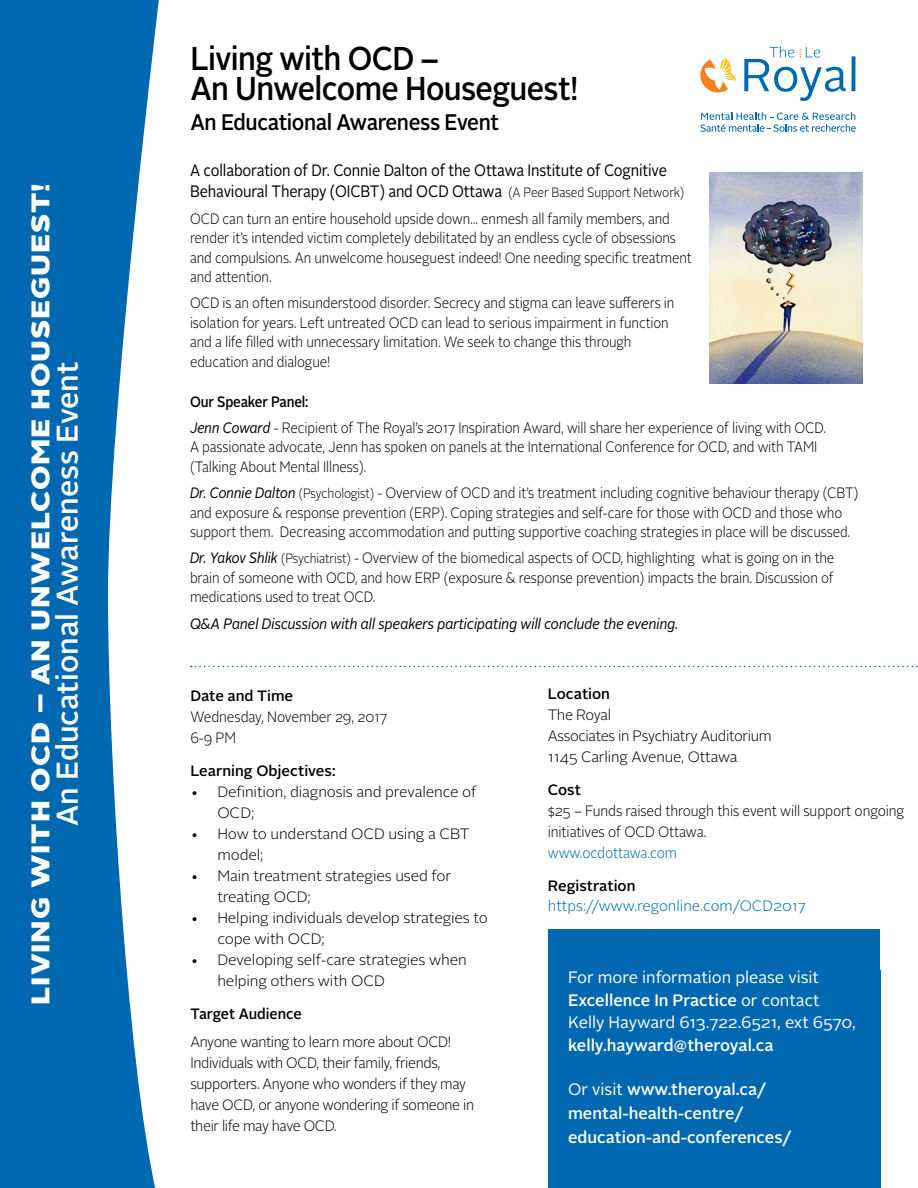
<style>
.page{position:relative;width:918px;height:1188px;background:#fff}
.page>*{position:absolute;margin:0;border:0;box-sizing:border-box;transform-origin:0 0}
.t1{font:500 33px/30px "Alright Sans";letter-spacing:-.02em;color:#000;scale:.92 1}
.t2{font:500 30px "Alright Sans";color:#fff}
.t3{font:900 25.5px "Alright Sans";letter-spacing:.03em;color:#fff;scale:1.19 1}
.t4{font:500 22.5px "Alright Sans";letter-spacing:-.02em;color:#000;scale:.92 1}
.t5{font:16.5px/21px "Alright Sans";letter-spacing:-.01em;color:#000;scale:.89 1}
.t6{font:500 16.5px/24px "Alright Sans";color:#fff}
.t7{font:16.5px/22.5px "Alright Sans";color:#fff}
.t8{font:300 15px/19.5px "Alright Sans";letter-spacing:-.01em;color:#000;scale:.89 1}
.t9{font:300 15px/21px "Alright Sans";letter-spacing:-.01em;color:#000}
.t10{font:300 15px/21px "Alright Sans";letter-spacing:-.01em;color:#000;scale:.95 1}
.t11{font:300 15px/21px "Alright Sans";letter-spacing:-.01em;color:#000;scale:.92 1}
.t12{font:italic 15px "Alright Sans";letter-spacing:-.01em;color:#000;scale:.92 1}
.t13{font:500 15px "Alright Sans";color:#000}
.t14{font:300 15px "Alright Sans";letter-spacing:-.005em;color:#0067b1}
.t15{font:300 15px "Alright Sans";letter-spacing:-.005em;color:#0067b1;scale:.92 1}
.t16{font:500 15px "Alright Sans";color:#000;scale:.96 1}
.s1{font-weight:300;font-size:13.5px}
.s2{font-weight:500}
.s3{font-weight:400;font-style:italic}
.s4{font-size:13.5px}
.s5{font-weight:400}
</style>
<div class="page">
<svg style="left:108px;top:0;width:51px;height:1188px"></svg>
<div style="left:0;top:0;width:108px;height:1188px;background:#0067b1"></div>
<svg style="left:700px;top:58px;width:36px;height:35px"></svg>
<div style="left:851px;top:56px;width:5px;height:35px;background:#0067b1"></div>
<svg style="left:744px;top:46px;width:102px;height:55px"></svg>
<svg style="left:700px;top:112px;width:156px;height:20px"></svg>
<div style="left:549px;top:929px;width:331px;height:259px;background:#0067b1"></div>
<svg style="left:191px;top:666px;width:727px;height:1px"></svg>
<img style="left:710px;top:172px;width:153px;height:212px">
<h3 class="t3" style="left:22px;top:1005px;width:692px;rotate:-90deg">LIVING WITH OCD – AN UNWELCOME HOUSEGUEST!</h3>
<h2 class="t2" style="left:47px;top:826px;width:466px;rotate:-90deg">An Educational Awareness Event</h2>
<h1 class="t1" style="left:190px;top:44px;width:423px">Living with OCD –<br>An Unwelcome Houseguest!</h1>
<h3 class="t4" style="left:190px;top:107px;width:337px">An Educational Awareness Event</h3>
<p class="t5" style="left:190px;top:160px;width:557px">A collaboration of Dr. Connie Dalton of the Ottawa Institute of Cognitive<br>Behavioural Therapy (OICBT) and OCD Ottawa <span class="s1">(A Peer Based Support Network)</span></p>
<p class="t8" style="left:190px;top:209px;width:565px">OCD can turn an entire household upside down... enmesh all family members, and render it’s intended victim completely debilitated by an endless cycle of obsessions and compulsions. An unwelcome houseguest indeed! One needing specific treatment and attention.</p>
<p class="t8" style="left:190px;top:294px;width:546px">OCD is an often misunderstood disorder. Secrecy and stigma can leave sufferers in isolation for years. Left untreated OCD can lead to serious impairment in function and a life filled with unnecessary limitation. We seek to change this through education and dialogue!</p>
<p class="t8" style="left:190px;top:388px;width:716px;line-height:26.2px"><span class="s2">Our Speaker Panel:<br></span><span class="s3">Jenn Coward</span> - Recipient of The Royal’s 2017 Inspiration Award, will share her experience of living with OCD.</p>
<p class="t8" style="left:190px;top:438px;width:706px">A passionate advocate, Jenn has spoken on panels at the International Conference for OCD, and with TAMI (Talking About Mental Illness).</p>
<p class="t8" style="left:190px;top:483px;width:753px"><span class="s3">Dr. Connie Dalton</span> <span class="s4">(Psychologist)</span> - Overview of OCD and it’s treatment including cognitive behaviour therapy (CBT) and exposure &amp; response prevention (ERP). Coping strategies and self-care for those with OCD and those who support them. Decreasing accommodation and putting supportive coaching strategies in place will be discussed.</p>
<p class="t8" style="left:190px;top:549px;width:726px;text-align:justify"><span class="s3">Dr. Yakov Shlik</span> <span class="s4">(Psychiatrist)</span> - Overview of the biomedical aspects of OCD, highlighting what is going on in the brain of someone with OCD, and how ERP (exposure &amp; response prevention) impacts the brain. Discussion of medications used to treat OCD.</p>
<p class="t12" style="left:190px;top:613px;width:532px">Q&amp;A Panel Discussion with all speakers participating will conclude the evening.</p>
<p class="t13" style="left:190px;top:685px;width:104px">Date and Time</p>
<p class="t11" style="left:190px;top:707px;width:216px">Wednesday, November 29, 2017<br>6-9 PM</p>
<p class="t13" style="left:190px;top:760px;width:147px">Learning Objectives:</p>
<p class="t9" style="left:217px;top:782px;width:261px;text-indent:-27px">• Definition, diagnosis and prevalence of<br>OCD;</p>
<p class="t9" style="left:217px;top:824px;width:254px;text-indent:-27px">• How to understand OCD using a CBT model;</p>
<p class="t9" style="left:217px;top:866px;width:235px;text-indent:-27px">• Main treatment strategies used for treating OCD;</p>
<p class="t9" style="left:217px;top:908px;width:272px;text-indent:-27px">• Helping individuals develop strategies to cope with OCD;</p>
<p class="t9" style="left:217px;top:950px;width:251px;text-indent:-27px">• Developing self-care strategies when helping others with OCD</p>
<p class="t16" style="left:190px;top:1003px;width:118px">Target Audience</p>
<p class="t10" style="left:190px;top:1031px;width:300px">Anyone wanting to learn more about OCD!<br>Individuals with OCD, their family, friends, supporters. Anyone who wonders if they may have OCD, or anyone wondering if someone in their life may have OCD.</p>
<p class="t13" style="left:548px;top:684px;width:64px">Location</p>
<p class="t9" style="left:548px;top:705px;width:225px">The Royal<br>Associates in Psychiatry Auditorium<br>1145 Carling Avenue, Ottawa</p>
<p class="t13" style="left:548px;top:780px;width:35px">Cost</p>
<p class="t11" style="left:548px;top:801px;width:389px">$25 – Funds raised through this event will support ongoing initiatives of OCD Ottawa.</p>
<p class="t15" style="left:548px;top:843px;width:142px">www.ocdottawa.com</p>
<p class="t13" style="left:548px;top:876px;width:89px">Registration</p>
<p class="t14" style="left:548px;top:896px;width:260px">https://www.regonline.com/OCD2017</p>
<p class="t7" style="left:568px;top:967px;width:289px">For more information please visit<br><span class="s2">Excellence In Practice</span> or contact<br>Kelly Hayward 613.722.6521, ext 6570,</p>
<p class="t6" style="left:568px;top:1033px;width:207px">kelly.hayward@theroyal.ca</p>
<p class="t6" style="left:568px;top:1077px;width:225px"><span class="s5">Or visit</span> www.theroyal.ca/ mental-health-centre/ education-and-conferences/</p>
</div>
